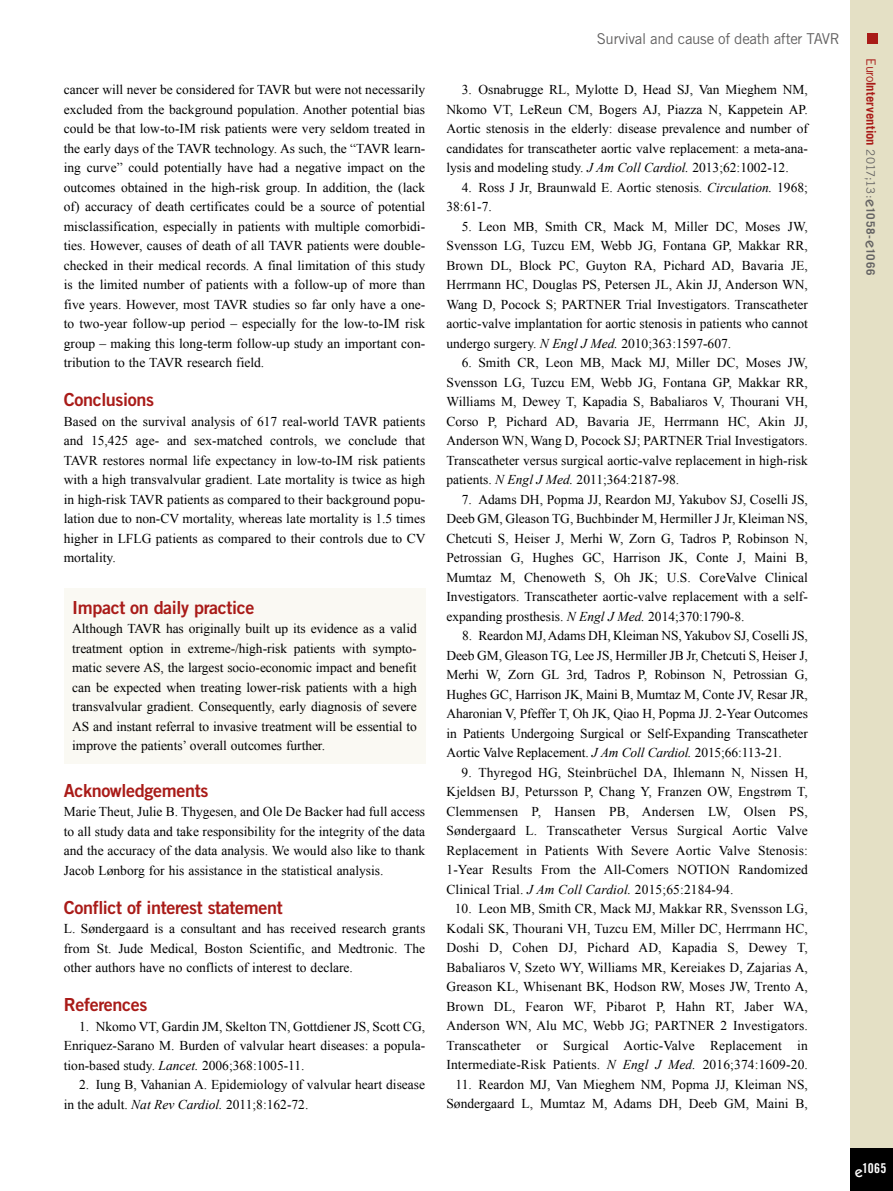
<style>
.page{position:relative;width:893px;height:1191px;background:#fff}
.page>*{position:absolute;margin:0;border:0;box-sizing:border-box;transform-origin:0 0}
.t1{font:18px "Trade Gothic LT Std Bd 2";letter-spacing:-.02em;color:#a91b18}
.t2{font:15px "Trade Gothic LT Std";letter-spacing:-.02em;color:#646363}
.t3{font:13.5px/19.5px "Times New Roman";color:#000;text-align:justify}
.t4{font:13.5px "Trade Gothic LT Std Bd Cn 20";color:#fff}
.t5{font:700 12.75px "Trade Gothic LT Std";letter-spacing:.005em;color:#a91b18}
.s1{font-style:italic}
.s2{font-weight:400}
.s3{font-weight:400;font-size:11.7px;color:#646363}
.s4{font-family:"ITC Kabel Std";font-weight:500;font-size:15px;color:#646363}
.s5{font-size:11.7px;color:#646363}
.s6{font-family:"ITC Kabel Std";font-weight:500;font-size:15px}
</style>
<div class="page">
<div style="left:850px;top:0;width:43px;height:1191px;background:#e4e0c5"></div>
<div style="left:850px;top:1148px;width:43px;height:43px;background:#000"></div>
<div style="left:867px;top:34px;width:11px;height:10px;background:#a91b18"></div>
<div style="left:64px;top:588px;width:361px;height:175px;background:#faf9f3"></div>
<p class="t3" style="left:64px;top:80px;width:363px">cancer will never be considered for TAVR but were not necessarily excluded from the background population. Another potential bias could be that low-to-IM risk patients were very seldom treated in the early days of the TAVR technology. As such, the “TAVR learn&shy;ing curve” could potentially have had a negative impact on the outcomes obtained in the high-risk group. In addition, the (lack of) accuracy of death certificates could be a source of potential misclassification, especially in patients with multiple comorbidi&shy;ties. However, causes of death of all TAVR patients were double&shy;checked in their medical records. A final limitation of this study is the limited number of patients with a follow-up of more than five years. However, most TAVR studies so far only have a one&shy;to two-year follow-up period – especially for the low-to-IM risk group – making this long-term follow-up study an important con&shy;tribution to the TAVR research field.</p>
<h1 class="t1" style="left:64px;top:389px;width:92px">Conclusions</h1>
<p class="t3" style="left:64px;top:411px;width:363px">Based on the survival analysis of 617 real-world TAVR patients and 15,425 age- and sex-matched controls, we conclude that TAVR restores normal life expectancy in low-to-IM risk patients with a high transvalvular gradient. Late mortality is twice as high in high-risk TAVR patients as compared to their background popu&shy;lation due to non-CV mortality, whereas late mortality is 1.5 times higher in LFLG patients as compared to their controls due to CV mortality.</p>
<h1 class="t1" style="left:72px;top:596px;width:184px">Impact on daily practice</h1>
<p class="t3" style="left:72px;top:619px;width:346px">Although TAVR has originally built up its evidence as a valid treatment option in extreme-/high-risk patients with sympto&shy;matic severe AS, the largest socio-economic impact and benefit can be expected when treating lower-risk patients with a high transvalvular gradient. Consequently, early diagnosis of severe AS and instant referral to invasive treatment will be essential to improve the patients’ overall outcomes further.</p>
<h1 class="t1" style="left:64px;top:779px;width:146px">Acknowledgements</h1>
<p class="t3" style="left:64px;top:801px;width:363px">Marie Theut, Julie B. Thygesen, and Ole De Backer had full access to all study data and take responsibility for the integrity of the data and the accuracy of the data analysis. We would also like to thank Jacob Lønborg for his assistance in the statistical analysis.</p>
<h1 class="t1" style="left:64px;top:896px;width:220px">Conflict of interest statement</h1>
<p class="t3" style="left:64px;top:918px;width:363px">L. Søndergaard is a consultant and has received research grants from St. Jude Medical, Boston Scientific, and Medtronic. The other authors have no conflicts of interest to declare.</p>
<h1 class="t1" style="left:64px;top:993px;width:85px">References</h1>
<p class="t3" style="left:64px;top:1016px;width:363px;text-indent:15px">1. Nkomo VT, Gardin JM, Skelton TN, Gottdiener JS, Scott CG, Enriquez-Sarano M. Burden of valvular heart diseases: a popula&shy;tion-based study. <span class="s1">Lancet.</span> 2006;368:1005-11.</p>
<p class="t3" style="left:64px;top:1074px;width:363px;text-indent:15px">2. Iung B, Vahanian A. Epidemiology of valvular heart disease in the adult. <span class="s1">Nat Rev Cardiol.</span> 2011;8:162-72.</p>
<p class="t2" style="left:597px;top:30px;width:245px">Survival and cause of death after TAVR</p>
<p class="t3" style="left:446px;top:80px;width:363px;text-indent:15px">3. Osnabrugge RL, Mylotte D, Head SJ, Van Mieghem NM, Nkomo VT, LeReun CM, Bogers AJ, Piazza N, Kappetein AP.<br>Aortic stenosis in the elderly: disease prevalence and number of candidates for transcatheter aortic valve replacement: a meta-ana&shy;lysis and modeling study. <span class="s1">J Am Coll Cardiol.</span> 2013;62:1002-12.</p>
<p class="t3" style="left:446px;top:177px;width:363px;text-indent:15px">4. Ross J Jr, Braunwald E. Aortic stenosis. <span class="s1">Circulation.</span> 1968;<br>38:61-7.</p>
<p class="t3" style="left:446px;top:216px;width:363px;text-indent:15px">5. Leon MB, Smith CR, Mack M, Miller DC, Moses JW, Svensson LG, Tuzcu EM, Webb JG, Fontana GP, Makkar RR, Brown DL, Block PC, Guyton RA, Pichard AD, Bavaria JE, Herrmann HC, Douglas PS, Petersen JL, Akin JJ, Anderson WN, Wang D, Pocock S; PARTNER Trial Investigators. Transcatheter aortic-valve implantation for aortic stenosis in patients who cannot undergo surgery. <span class="s1">N Engl J Med.</span> 2010;363:1597-607.</p>
<p class="t3" style="left:446px;top:353px;width:363px;text-indent:15px">6. Smith CR, Leon MB, Mack MJ, Miller DC, Moses JW, Svensson LG, Tuzcu EM, Webb JG, Fontana GP, Makkar RR, Williams M, Dewey T, Kapadia S, Babaliaros V, Thourani VH, Corso P, Pichard AD, Bavaria JE, Herrmann HC, Akin JJ, Anderson WN, Wang D, Pocock SJ; PARTNER Trial Investigators.<br>Transcatheter versus surgical aortic-valve replacement in high-risk patients. <span class="s1">N Engl J Med.</span> 2011;364:2187-98.</p>
<p class="t3" style="left:446px;top:489px;width:363px;text-indent:15px">7. Adams DH, Popma JJ, Reardon MJ, Yakubov SJ, Coselli JS, Deeb GM, Gleason TG, Buchbinder M, Hermiller J Jr, Kleiman NS, Chetcuti S, Heiser J, Merhi W, Zorn G, Tadros P, Robinson N, Petrossian G, Hughes GC, Harrison JK, Conte J, Maini B, Mumtaz M, Chenoweth S, Oh JK; U.S. CoreValve Clinical Investigators. Transcatheter aortic-valve replacement with a self&shy;expanding prosthesis. <span class="s1">N Engl J Med.</span> 2014;370:1790-8.</p>
<p class="t3" style="left:446px;top:626px;width:363px;text-indent:16px">8. Reardon MJ, Adams DH, Kleiman NS, Yakubov SJ, Coselli JS, Deeb GM, Gleason TG, Lee JS, Hermiller JB Jr, Chetcuti S, Heiser J, Merhi W, Zorn GL 3rd, Tadros P, Robinson N, Petrossian G, Hughes GC, Harrison JK, Maini B, Mumtaz M, Conte JV, Resar JR, Aharonian V, Pfeffer T, Oh JK, Qiao H, Popma JJ. 2-Year Outcomes in Patients Undergoing Surgical or Self-Expanding Transcatheter Aortic Valve Replacement. <span class="s1">J Am Coll Cardiol.</span> 2015;66:113-21.</p>
<p class="t3" style="left:446px;top:762px;width:363px;text-indent:15px">9. Thyregod HG, Steinbrüchel DA, Ihlemann N, Nissen H, Kjeldsen BJ, Petursson P, Chang Y, Franzen OW, Engstrøm T, Clemmensen P, Hansen PB, Andersen LW, Olsen PS, Søndergaard L. Transcatheter Versus Surgical Aortic Valve Replacement in Patients With Severe Aortic Valve Stenosis:<br>1-Year Results From the All-Comers NOTION Randomized Clinical Trial. <span class="s1">J Am Coll Cardiol.</span> 2015;65:2184-94.</p>
<p class="t3" style="left:446px;top:899px;width:363px;text-indent:8px">10. Leon MB, Smith CR, Mack MJ, Makkar RR, Svensson LG, Kodali SK, Thourani VH, Tuzcu EM, Miller DC, Herrmann HC, Doshi D, Cohen DJ, Pichard AD, Kapadia S, Dewey T, Babaliaros V, Szeto WY, Williams MR, Kereiakes D, Zajarias A, Greason KL, Whisenant BK, Hodson RW, Moses JW, Trento A, Brown DL, Fearon WF, Pibarot P, Hahn RT, Jaber WA, Anderson WN, Alu MC, Webb JG; PARTNER 2 Investigators.<br>Transcatheter or Surgical Aortic-Valve Replacement in Intermediate-Risk Patients. <span class="s1">N Engl J Med.</span> 2016;374:1609-20.</p>
<p class="t3" style="left:446px;top:1074px;width:363px;text-align:right">11. Reardon MJ, Van Mieghem NM, Popma JJ, Kleiman NS,<br>Søndergaard L, Mumtaz M, Adams DH, Deeb GM, Maini B,</p>
<p class="t5" style="left:879px;top:58px;width:218px;rotate:90deg"><span class="s2">Euro</span>Intervention <span class="s3">2017;13:</span><span class="s4">e</span><span class="s5">1058-</span><span class="s4">e</span><span class="s5">1066</span></p>
<p class="t4" style="left:855px;top:1160px;width:33px"><span class="s6">e</span>1065</p>
</div>
